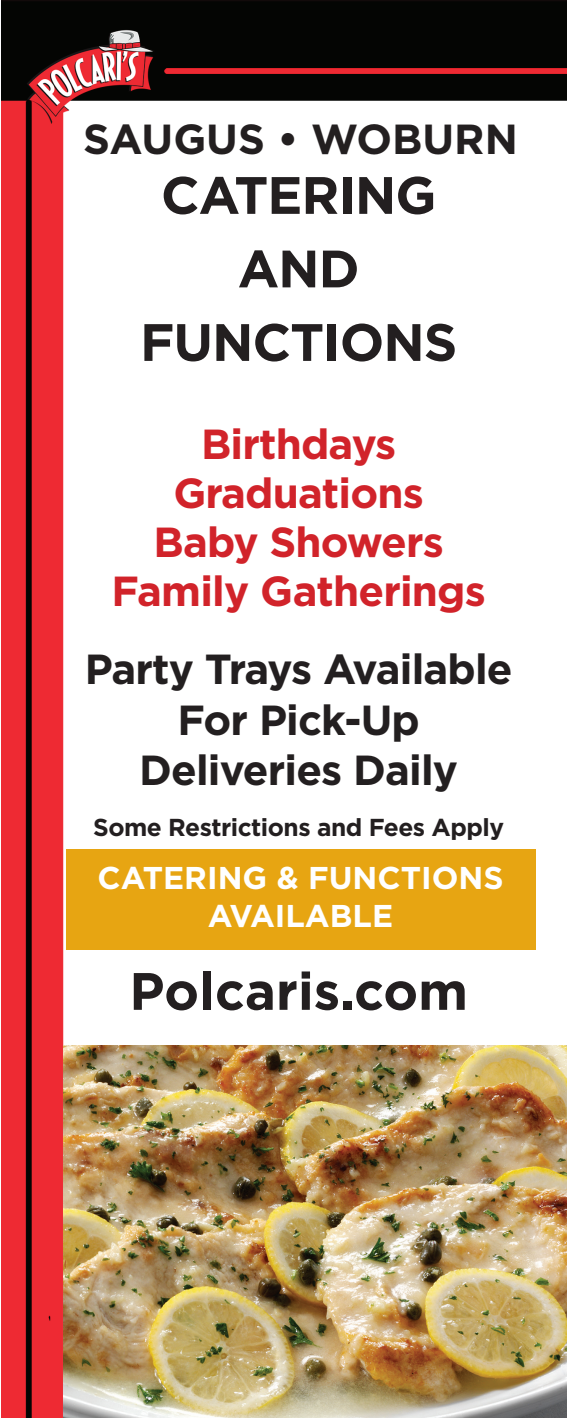
<style>
.page{position:relative;width:567px;height:1418px;background:#fff}
.page>*{position:absolute;margin:0;border:0;box-sizing:border-box;transform-origin:0 0}
.t1{font:700 52.5px/73.5px "Gotham";letter-spacing:-.02em;color:#231f20;text-align:center}
.t2{font:700 52.5px "Gotham";color:#231f20}
.t3{font:700 42px/49px "Gotham";letter-spacing:-.02em;color:#d1232a;text-align:center}
.t4{font:700 42px/50.4px "Gotham";letter-spacing:-.02em;color:#231f20;text-align:center}
.t5{font:700 42px "Gotham";color:#231f20}
.t6{font:700 31.5px/37.8px "Gotham";color:#fff;text-align:center}
.t7{font:700 24.5px "Gotham";letter-spacing:-.02em;color:#231f20}
</style>
<div class="page">
<img style="left:2px;top:0;width:565px;height:1417px">
<div style="left:66px;top:849px;width:470px;height:100px;background:#e7a512"></div>
<img style="left:63px;top:1045px;width:504px;height:373px">
<p class="t5" style="left:83px;top:111px;width:436px">SAUGUS • WOBURN</p>
<p class="t1" style="left:140px;top:158px;width:319px">CATERING<br>AND<br>FUNCTIONS</p>
<p class="t3" style="left:112px;top:419px;width:376px">Birthdays<br>Graduations<br>Baby Showers<br>Family Gatherings</p>
<p class="t4" style="left:85px;top:644px;width:430px">Party Trays Available<br>For Pick-Up<br>Deliveries Daily</p>
<p class="t7" style="left:93px;top:811px;width:413px">Some Restrictions and Fees Apply</p>
<p class="t6" style="left:98px;top:858px;width:408px">CATERING &amp; FUNCTIONS<br>AVAILABLE</p>
<p class="t2" style="left:129px;top:956px;width:340px">Polcaris.com</p>
</div>
